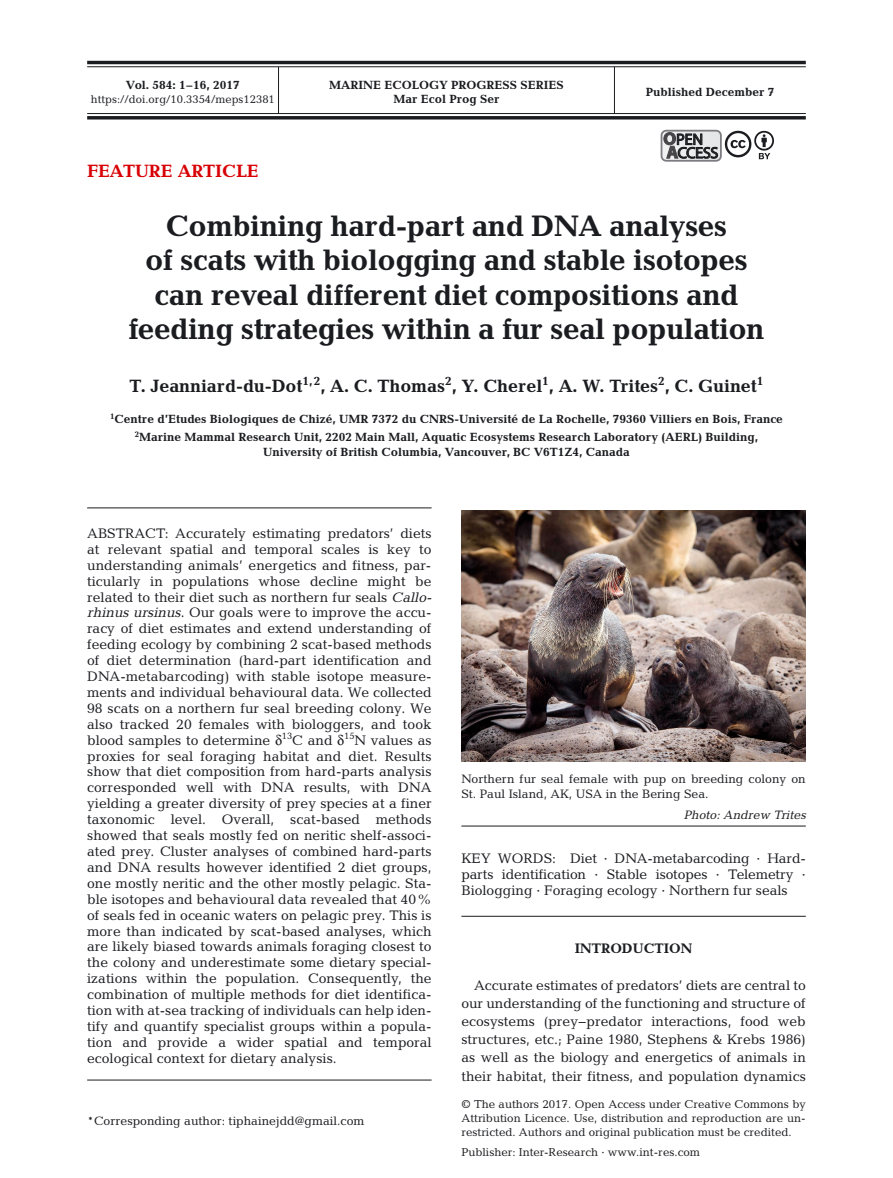
<style>
.page{position:relative;width:893px;height:1178px;background:#fff}
.page>*{position:absolute;margin:0;border:0;box-sizing:border-box;transform-origin:0 0}
.t1{font:700 30px/34.5px "Candida";letter-spacing:-.02em;color:#1b1c20;text-align:center}
.t2{font:700 18px "Candida";letter-spacing:-.005em;color:#1b1c20}
.t3{font:700 18px "Candida";letter-spacing:-.005em;color:#d80005}
.t4{font:15.9px/13.5px "Myriad";letter-spacing:-.02em;color:#1b1c20}
.t5{font:13.95px/15.9px "Candida";color:#1b1c20;text-align:justify}
.t6{font:700 13.95px "Candida";color:#1b1c20}
.t7{font:12.3px/14.7px "Candida";color:#1b1c20}
.t8{font:12.3px "Oblique Straight Plain";color:#1b1c20}
.t9{font:700 12px/14.4px "Candida";color:#1b1c20;text-align:center}
.t10{font:11.55px/14px "Candida";color:#1b1c20;text-align:justify}
.t11{font:11.25px "Candida";color:#1b1c20}
.s1{font-weight:700;font-size:17.7px;color:#474549}
.s2{font-family:"Oblique Straight Plain"}
</style>
<div class="page">
<hr style="left:87px;top:61px;width:719px;height:3px;background:#1b1c20">
<svg style="left:87px;top:116px;width:719px;height:4px;background:#3a3a3e"></svg>
<hr style="left:87px;top:66px;width:719px;height:1px;background:#1b1c20">
<hr style="left:278px;top:67px;width:1px;height:47px;background:#1b1c20">
<hr style="left:87px;top:113px;width:719px;height:1px;background:#1b1c20">
<hr style="left:614px;top:67px;width:1px;height:47px;background:#1b1c20">
<hr style="left:87px;top:508px;width:345px;height:1px;background:#1b1c20">
<hr style="left:461px;top:916px;width:345px;height:1px;background:#1b1c20">
<img style="left:461px;top:510px;width:345px;height:251px">
<hr style="left:461px;top:826px;width:345px;height:1px;background:#1b1c20">
<div style="left:661px;top:131px;width:60px;height:30px;background:#eaecec;border-radius:5px"></div>
<div style="left:661px;top:130px;width:61px;height:32px;border:2px solid #7d7c80;border-radius:5px"></div>
<svg style="left:725px;top:131px;width:49px;height:28px"></svg>
<hr style="left:87px;top:1080px;width:345px;height:1px;background:#1b1c20">
<p class="t9" style="left:126px;top:79px;width:116px">Vol. 584: 1–16, 2017</p>
<p class="t11" style="left:91px;top:95px;width:185px">https://doi.org/10.3354/meps12381</p>
<p class="t9" style="left:329px;top:79px;width:236px">MARINE ECOLOGY PROGRESS SERIES<br>Mar Ecol Prog Ser</p>
<p class="t9" style="left:646px;top:86px;width:130px">Published December 7</p>
<p class="t4" style="left:663px;top:134px;width:57px"><span class="s1">O</span>PEN<br><span class="s1">A</span>CCESS</p>
<p class="t3" style="left:87px;top:165px;width:173px">FEATURE ARTICLE</p>
<h1 class="t1" style="left:128px;top:212px;width:638px">Combining hard-part and DNA analyses<br>of scats with biologging and stable isotopes can reveal different diet compositions and feeding strategies within a fur seal population</h1>
<p class="t2" style="left:130px;top:380px;width:635px">T. Jeanniard-du-Dot<sup>1,2</sup>, A. C. Thomas<sup>2</sup>, Y. Cherel<sup>1</sup>, A. W. Trites<sup>2</sup>, C. Guinet<sup>1</sup></p>
<p class="t9" style="left:110px;top:412px;width:674px;line-height:18px"><sup>1</sup>Centre d’Etudes Biologiques de Chizé, UMR 7372 du CNRS-Université de La Rochelle, 79360 Villiers en Bois, France<br><sup>2</sup>Marine Mammal Research Unit, 2202 Main Mall, Aquatic Ecosystems Research Laboratory (AERL) Building,</p>
<p class="t9" style="left:263px;top:446px;width:368px">University of British Columbia, Vancouver, BC V6T1Z4, Canada</p>
<p class="t5" style="left:87px;top:527px;width:346px">ABSTRACT: Accurately estimating predators’ diets at relevant spatial and temporal scales is key to understanding animals’ energetics and fitness, par&shy;ticularly in populations whose decline might be related to their diet such as northern fur seals <span class="s2">Callo&shy;rhinus ursinus</span>. Our goals were to improve the accu&shy;racy of diet estimates and extend understanding of feeding ecology by combining 2 scat-based methods of diet determination (hard-part identification and DNA-metabarcoding) with stable isotope measure&shy;ments and individual behavioural data. We collected 98 scats on a northern fur seal breeding colony. We also tracked 20 females with biologgers, and took blood samples to determine <sup>13</sup>C and <sup>15</sup>N values as proxies for seal foraging habitat and diet. Results show that diet composition from hard-parts analysis corresponded well with DNA results, with DNA yielding a greater diversity of prey species at a finer taxonomic level. Overall, scat-based methods showed that seals mostly fed on neritic shelf-associ&shy;ated prey. Cluster analyses of combined hard-parts and DNA results however identified 2 diet groups, one mostly neritic and the other mostly pelagic. Sta&shy;ble isotopes and behavioural data revealed that 40% of seals fed in oceanic waters on pelagic prey. This is more than indicated by scat-based analyses, which are likely biased towards animals foraging closest to the colony and underestimate some dietary special&shy;izations within the population. Consequently, the combination of multiple methods for diet identifica&shy;tion with at-sea tracking of individuals can help iden&shy;tify and quantify specialist groups within a popula&shy;tion and provide a wider spatial and temporal ecological context for dietary analysis.</p>
<p class="t7" style="left:87px;top:1114px;width:279px">*Corresponding author: tiphainejdd@gmail.com</p>
<p class="t7" style="left:461px;top:773px;width:346px">Northern fur seal female with pup on breeding colony on<br>St. Paul Island, AK, USA in the Bering Sea.</p>
<p class="t8" style="left:684px;top:810px;width:124px">Photo: Andrew Trites</p>
<p class="t5" style="left:461px;top:852px;width:346px">KEY WORDS: Diet · DNA-metabarcoding · Hard&shy;parts identification · Stable isotopes · Telemetry · Biologging · Foraging ecology · Northern fur seals</p>
<p class="t6" style="left:575px;top:944px;width:119px">INTRODUCTION</p>
<p class="t5" style="left:461px;top:977px;width:346px;line-height:18.1px;text-indent:13px">Accurate estimates of predators’ diets are central to our understanding of the functioning and structure of ecosystems (prey−predator interactions, food web structures, etc.; Paine 1980, Stephens &amp; Krebs 1986) as well as the biology and energetics of animals in their habitat, their fitness, and population dynamics</p>
<p class="t10" style="left:461px;top:1098px;width:346px">© The authors 2017. Open Access under Creative Commons by Attribution Licence. Use, distribution and reproduction are un - restricted. Authors and original publication must be credited.</p>
<p class="t10" style="left:461px;top:1146px;width:240px">Publisher: Inter-Research · www.int-res.com</p>
</div>
